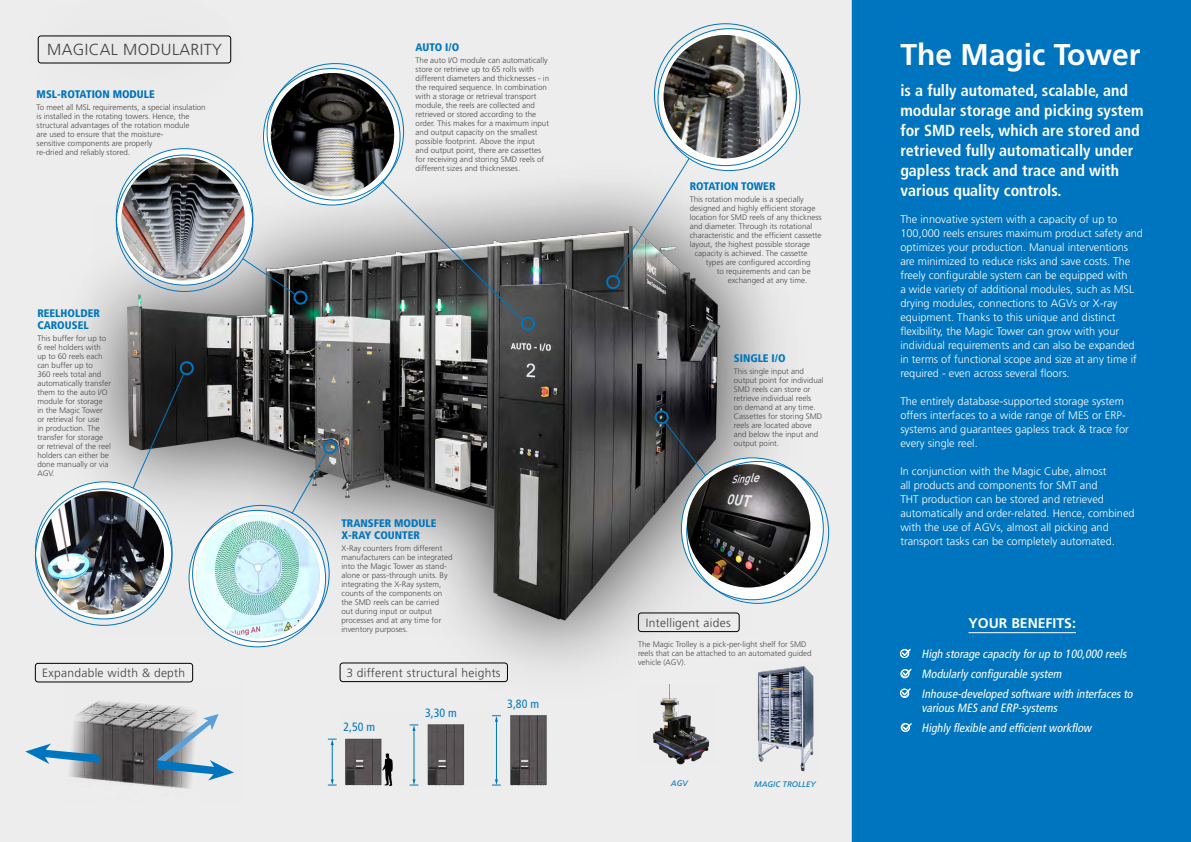
<style>
.page{position:relative;width:1191px;height:842px;background:#ededed}
.page>*{position:absolute;margin:0;border:0;box-sizing:border-box;transform-origin:0 0}
.t1{font:700 30px "Frutiger LT Std";color:#fff}
.t2{font:700 condensed 16px/20px "Frutiger LT Std";color:#fff}
.t3{font:300 16px "Frutiger LT Std";letter-spacing:.025em;color:#404042}
.t4{font:700 14px "Frutiger LT Std";color:#fff}
.t5{font:italic condensed 12px/20px "Frutiger LT Std";color:#fff}
.t6{font:300 12px "Frutiger LT Std";letter-spacing:.025em;color:#404042}
.t7{font:condensed 12px "Frutiger LT Std";color:#0075bf}
.t8{font:300 11px/14px "Frutiger LT Std";color:#fff}
.t9{font:900 condensed 11px/12px "Frutiger LT Std";color:#0075bf}
.t10{font:300 8px/9px "Frutiger LT Std";color:#4a4a49}
.t11{font:italic 8px "Frutiger LT Std";color:#0075bf}
</style>
<div class="page">
<div style="left:64px;top:169px;width:716px;height:509px;background:#000;opacity:.4"></div>
<img style="left:91px;top:205px;width:668px;height:432px">
<div style="left:293px;top:291px;width:14px;height:14px;border:2px solid #0075bf;border-radius:50%"></div>
<svg style="left:241px;top:257px;width:56px;height:39px;background:#85898c"></svg>
<svg style="left:116px;top:149px;width:137px;height:136px;background:#d4e7f3"></svg>
<img style="left:121px;top:157px;width:124px;height:124px;border-radius:62px">
<div style="left:180px;top:361px;width:14px;height:14px;border:2px solid #0075bf;border-radius:50%"></div>
<svg style="left:103px;top:373px;width:82px;height:181px;background:#8c8e90"></svg>
<svg style="left:35px;top:482px;width:137px;height:137px;background:#d1e3ef"></svg>
<img style="left:41px;top:491px;width:123px;height:123px;border-radius:62px">
<div style="left:521px;top:317px;width:14px;height:14px;border:2px solid #0075bf;border-radius:50%"></div>
<svg style="left:381px;top:180px;width:143px;height:142px"></svg>
<svg style="left:263px;top:69px;width:137px;height:136px"></svg>
<img style="left:271px;top:73px;width:123px;height:123px">
<div style="left:323px;top:440px;width:14px;height:14px;border:2px solid #0075bf;border-radius:50%"></div>
<svg style="left:290px;top:451px;width:38px;height:64px;background:#a0a4a7"></svg>
<svg style="left:189px;top:510px;width:136px;height:137px;background:#d5e8f4"></svg>
<img style="left:196px;top:515px;width:124px;height:123px;border-radius:62px">
<div style="left:0;top:0;width:290px;height:149px;background:#000;opacity:.4"></div>
<div style="left:0;top:0;width:266px;height:114px;background:#ebebeb"></div>
<div style="left:35px;top:663px;width:158px;height:19px;border:1px solid #000;border-radius:3px"></div>
<div style="left:340px;top:663px;width:168px;height:19px;border:1px solid #000;border-radius:3px"></div>
<img style="left:57px;top:682px;width:153px;height:107px">
<img style="left:345px;top:715px;width:202px;height:71px">
<hr style="left:332px;top:743px;width:1px;height:37px;background:#0075bf">
<hr style="left:414px;top:730px;width:1px;height:50px;background:#0075bf">
<hr style="left:496px;top:721px;width:1px;height:59px;background:#0075bf">
<svg style="left:328px;top:739px;width:9px;height:6px"></svg>
<svg style="left:409px;top:725px;width:9px;height:6px"></svg>
<svg style="left:492px;top:715px;width:9px;height:7px"></svg>
<svg style="left:328px;top:779px;width:9px;height:7px"></svg>
<svg style="left:409px;top:779px;width:9px;height:7px"></svg>
<svg style="left:492px;top:779px;width:9px;height:7px"></svg>
<svg style="left:25px;top:743px;width:75px;height:21px"></svg>
<svg style="left:157px;top:714px;width:77px;height:66px"></svg>
<div style="left:851px;top:0;width:340px;height:842px;background:#0075bf"></div>
<div style="left:606px;top:275px;width:14px;height:14px;border:2px solid #0075bf;border-radius:50%"></div>
<svg style="left:614px;top:158px;width:78px;height:120px"></svg>
<svg style="left:658px;top:29px;width:142px;height:142px;background:#d4e7f3"></svg>
<img style="left:663px;top:35px;width:124px;height:123px">
<div style="left:654px;top:410px;width:14px;height:14px;border:2px solid #0075bf;border-radius:50%"></div>
<svg style="left:664px;top:421px;width:80px;height:105px;background:#67696d"></svg>
<svg style="left:681px;top:458px;width:142px;height:142px;background:#dfebf2"></svg>
<img style="left:687px;top:464px;width:123px;height:123px;border-radius:62px">
<hr style="left:968px;top:632px;width:108px;height:1px;background:#fff">
<div style="left:900px;top:670px;width:9px;height:8px;border:1px solid #fff;border-radius:50%"></div>
<div style="left:900px;top:649px;width:9px;height:9px;border:1px solid #fff;border-radius:50%"></div>
<div style="left:900px;top:650px;width:8px;height:8px;border:1px solid #fff;border-radius:50%"></div>
<div style="left:900px;top:689px;width:9px;height:9px;border:1px solid #fff;border-radius:50%"></div>
<svg style="left:900px;top:647px;width:12px;height:10px"></svg>
<svg style="left:901px;top:667px;width:12px;height:10px"></svg>
<svg style="left:900px;top:687px;width:12px;height:10px"></svg>
<svg style="left:901px;top:722px;width:12px;height:10px"></svg>
<div style="left:638px;top:613px;width:101px;height:19px;border:1px solid #000;border-radius:3px"></div>
<img style="left:752px;top:662px;width:62px;height:110px">
<img style="left:652px;top:684px;width:58px;height:80px">
<h2 class="t3" style="left:47px;top:41px;width:176px">MAGICAL MODULARITY</h2>
<h3 class="t9" style="left:37px;top:88px;width:120px">MSL-ROTATION MODULE</h3>
<p class="t10" style="left:37px;top:103px;width:171px">To meet all MSL requirements, a special insulation is installed in the rotating towers. Hence, the structural advantages of the rotation module<br>are used to ensure that the moisture-<br>sensitive components are properly<br>re-dried and reliably stored.</p>
<h3 class="t9" style="left:37px;top:307px;width:64px">REELHOLDER<br>CAROUSEL</h3>
<p class="t10" style="left:37px;top:334px;width:75px">This buffer for up to<br>6 reel holders with up to 60 reels each can buffer up to<br>360 reels total and automatically transfer them to the auto I/O module for storage<br>in the Magic Tower or retrieval for use<br>in production. The transfer for storage or retrieval of the reel holders can either be done manually or via<br>AGV.</p>
<h3 class="t9" style="left:415px;top:41px;width:45px">AUTO I/O</h3>
<p class="t10" style="left:415px;top:56px;width:135px">The auto I/O module can automatically store or retrieve up to 65 rolls with different diameters and thicknesses - in the required sequence. In combination with a storage or retrieval transport module, the reels are collected and retrieved or stored according to the order. This makes for a maximum input and output capacity on the smallest possible footprint. Above the input and output point, there are cassettes for receiving and storing SMD reels of different sizes and thicknesses.</p>
<h3 class="t9" style="left:341px;top:517px;width:96px">TRANSFER MODULE<br>X-RAY COUNTER</h3>
<p class="t10" style="left:341px;top:543px;width:113px">X-Ray counters from different manufacturers can be integrated into the Magic Tower as stand&shy;alone or pass-through units. By integrating the X-Ray system, counts of the components on the SMD reels can be carried<br>out during input or output processes and at any time for inventory purposes.</p>
<h3 class="t6" style="left:42px;top:666px;width:144px">Expandable width &amp; depth</h3>
<h3 class="t6" style="left:346px;top:666px;width:156px">3 different structural heights</h3>
<h3 class="t7" style="left:343px;top:720px;width:33px">2,50 m</h3>
<h3 class="t7" style="left:425px;top:706px;width:33px">3,30 m</h3>
<h3 class="t7" style="left:507px;top:696px;width:33px">3,80 m</h3>
<h3 class="t9" style="left:689px;top:180px;width:87px">ROTATION TOWER</h3>
<p class="t10" style="left:689px;top:195px;width:116px">This rotation module is a specially</p>
<p class="t10" style="left:689px;top:204px;width:127px">designed and highly efficient storage</p>
<p class="t10" style="left:689px;top:213px;width:133px">location for SMD reels of any thickness</p>
<p class="t10" style="left:689px;top:222px;width:124px">and diameter. Through its rotational</p>
<p class="t10" style="left:689px;top:231px;width:133px">characteristic and the efficient cassette</p>
<p class="t10" style="left:689px;top:240px;width:122px">layout, the highest possible storage</p>
<p class="t10" style="left:694px;top:249px;width:114px">capacity is achieved. The cassette</p>
<p class="t10" style="left:705px;top:258px;width:106px">types are configured according</p>
<p class="t10" style="left:716px;top:267px;width:95px">to requirements and can be</p>
<p class="t10" style="left:727px;top:276px;width:81px">exchanged at any time.</p>
<h3 class="t9" style="left:734px;top:352px;width:53px">SINGLE I/O</h3>
<p class="t10" style="left:734px;top:367px;width:91px">This single input and output point for individual<br>SMD reels can store or retrieve individual reels<br>on demand at any time.<br>Cassettes for storing SMD reels are located above and below the input and output point.</p>
<h3 class="t6" style="left:646px;top:616px;width:86px">Intelligent aides</h3>
<p class="t10" style="left:638px;top:640px;width:175px">The Magic Trolley is a pick-per-light shelf for SMD reels that can be attached to an automated guided vehicle (AGV).</p>
<p class="t11" style="left:671px;top:779px;width:18px">AGV</p>
<p class="t11" style="left:754px;top:780px;width:63px">MAGIC TROLLEY</p>
<h1 class="t1" style="left:900px;top:37px;width:242px">The Magic Tower</h1>
<h2 class="t2" style="left:900px;top:80px;width:245px">is a fully automated, scalable, and modular storage and picking system for SMD reels, which are stored and retrieved fully automatically under gapless track and trace and with various quality controls.</h2>
<p class="t8" style="left:900px;top:212px;width:244px">The innovative system with a capacity of up to 100,000 reels ensures maximum product safety and optimizes your production. Manual interventions are minimized to reduce risks and save costs. The freely configurable system can be equipped with<br>a wide variety of additional modules, such as MSL drying modules, connections to AGVs or X-ray equipment. Thanks to this unique and distinct flexibility, the Magic Tower can grow with your individual requirements and can also be expanded in terms of functional scope and size at any time if required - even across several floors.</p>
<h3 class="t8" style="left:900px;top:394px;width:230px">The entirely database-supported storage system offers interfaces to a wide range of MES or ERP&shy;systems and guarantees gapless track &amp; trace for every single reel.</h3>
<p class="t8" style="left:900px;top:464px;width:236px">In conjunction with the Magic Cube, almost<br>all products and components for SMT and<br>THT production can be stored and retrieved automatically and order-related. Hence, combined with the use of AGVs, almost all picking and transport tasks can be completely automated.</p>
<h3 class="t4" style="left:968px;top:615px;width:109px">YOUR BENEFITS:</h3>
<h3 class="t5" style="left:921px;top:643px;width:215px">High storage capacity forup to 100,000 reels<br>Modularly configurable system<br>Inhouse-developed software with interfacesto</h3>
<h3 class="t5" style="left:921px;top:697px;width:174px">variousMES and ERP-systems<br>Highly flexible and efficientworkflow</h3>
</div>
